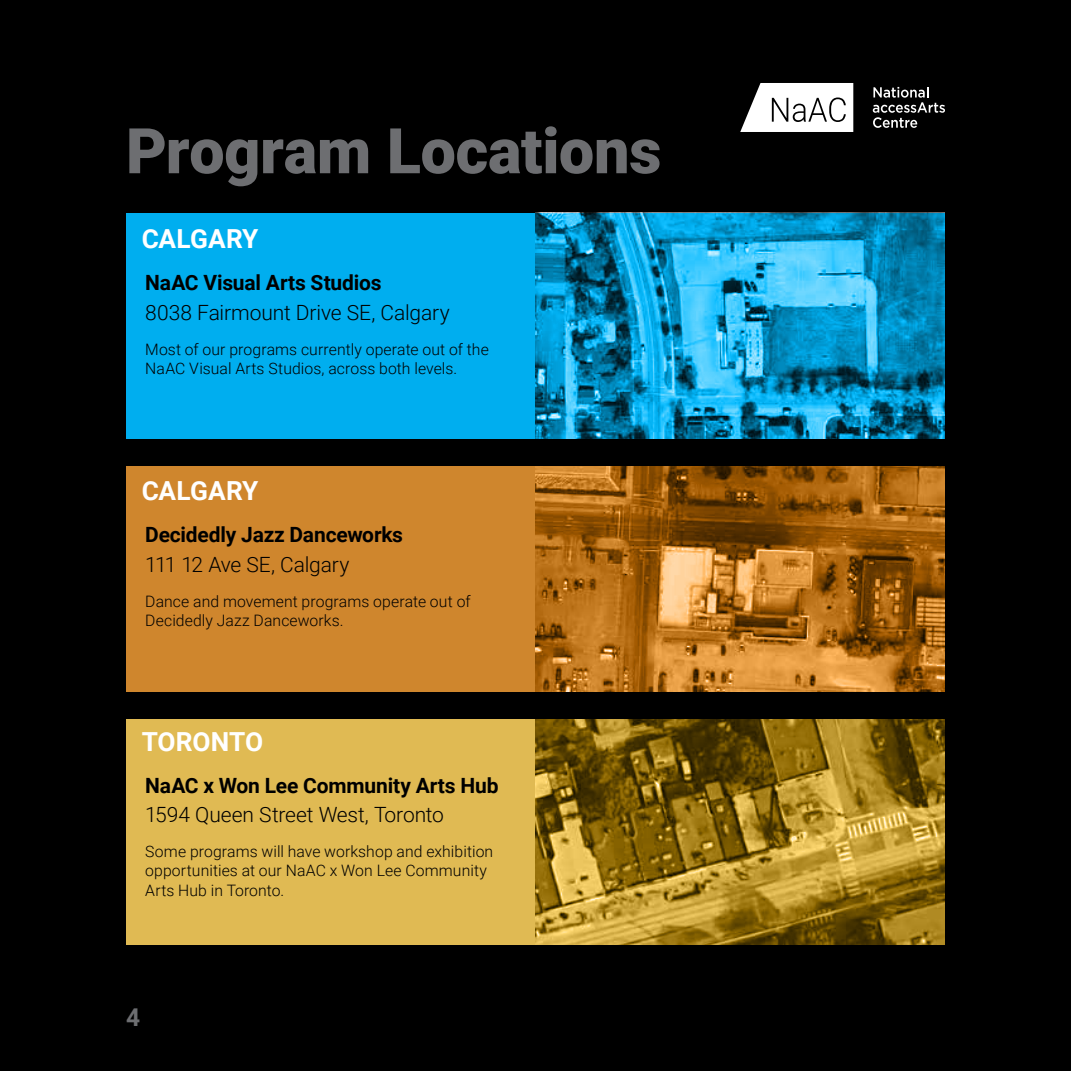
<style>
.page{position:relative;width:1071px;height:1071px;background:#000}
.page>*{position:absolute;margin:0;border:0;box-sizing:border-box;transform-origin:0 0}
.t1{font:900 63px "Roboto";letter-spacing:-.005em;color:#6d6e71}
.t2{font:700 26.25px "Roboto";letter-spacing:-.005em;color:#fff}
.t3{font:700 24.5px "Roboto";color:#6d6e71}
.t4{font:300 21px "Roboto";letter-spacing:-.005em;color:#000}
.t5{font:700 21px "Roboto";letter-spacing:-.01em;color:#000}
.t6{font:300 15.75px/19.2px "Roboto";letter-spacing:.005em;color:#000}
</style>
<div class="page">
<div style="left:126px;top:213px;width:819px;height:225px;background:#00aeef"></div>
<div style="left:126px;top:466px;width:819px;height:226px;background:#cf862d"></div>
<div style="left:126px;top:720px;width:819px;height:225px;background:#e0ba53"></div>
<img style="left:536px;top:213px;width:409px;height:225px">
<img style="left:536px;top:466px;width:409px;height:226px">
<img style="left:536px;top:720px;width:409px;height:225px">
<svg style="left:873px;top:87px;width:72px;height:41px"></svg>
<svg style="left:740px;top:83px;width:113px;height:49px;background:#d4d4d4"></svg>
<h1 class="t1" style="left:126px;top:107px;width:537px">Program Locations</h1>
<h2 class="t2" style="left:142px;top:221px;width:118px">CALGARY</h2>
<h3 class="t5" style="left:145px;top:268px;width:238px">NaAC Visual Arts Studios</h3>
<h3 class="t4" style="left:145px;top:298px;width:306px">8038 Fairmount Drive SE, Calgary</h3>
<p class="t6" style="left:145px;top:339px;width:345px">Most of our programs currently operate out of the<br>NaAC Visual Arts Studios, across both levels.</p>
<h2 class="t2" style="left:142px;top:473px;width:118px">CALGARY</h2>
<h3 class="t5" style="left:145px;top:520px;width:259px">Decidedly Jazz Danceworks</h3>
<h3 class="t4" style="left:145px;top:550px;width:206px">111 12 Ave SE, Calgary</h3>
<p class="t6" style="left:145px;top:591px;width:327px">Dance and movement programs operate out of<br>Decidedly Jazz Danceworks.</p>
<h2 class="t2" style="left:142px;top:723px;width:123px">TORONTO</h2>
<h3 class="t5" style="left:145px;top:771px;width:355px">NaAC x Won Lee Community Arts Hub</h3>
<h3 class="t4" style="left:145px;top:800px;width:300px">1594 Queen Street West, Toronto</h3>
<p class="t6" style="left:145px;top:841px;width:350px">Some programs will have workshop and exhibition opportunities at our NaAC x Won Lee Community<br>Arts Hub in Toronto.</p>
<h3 class="t3" style="left:126px;top:1001px;width:16px">4</h3>
</div>
